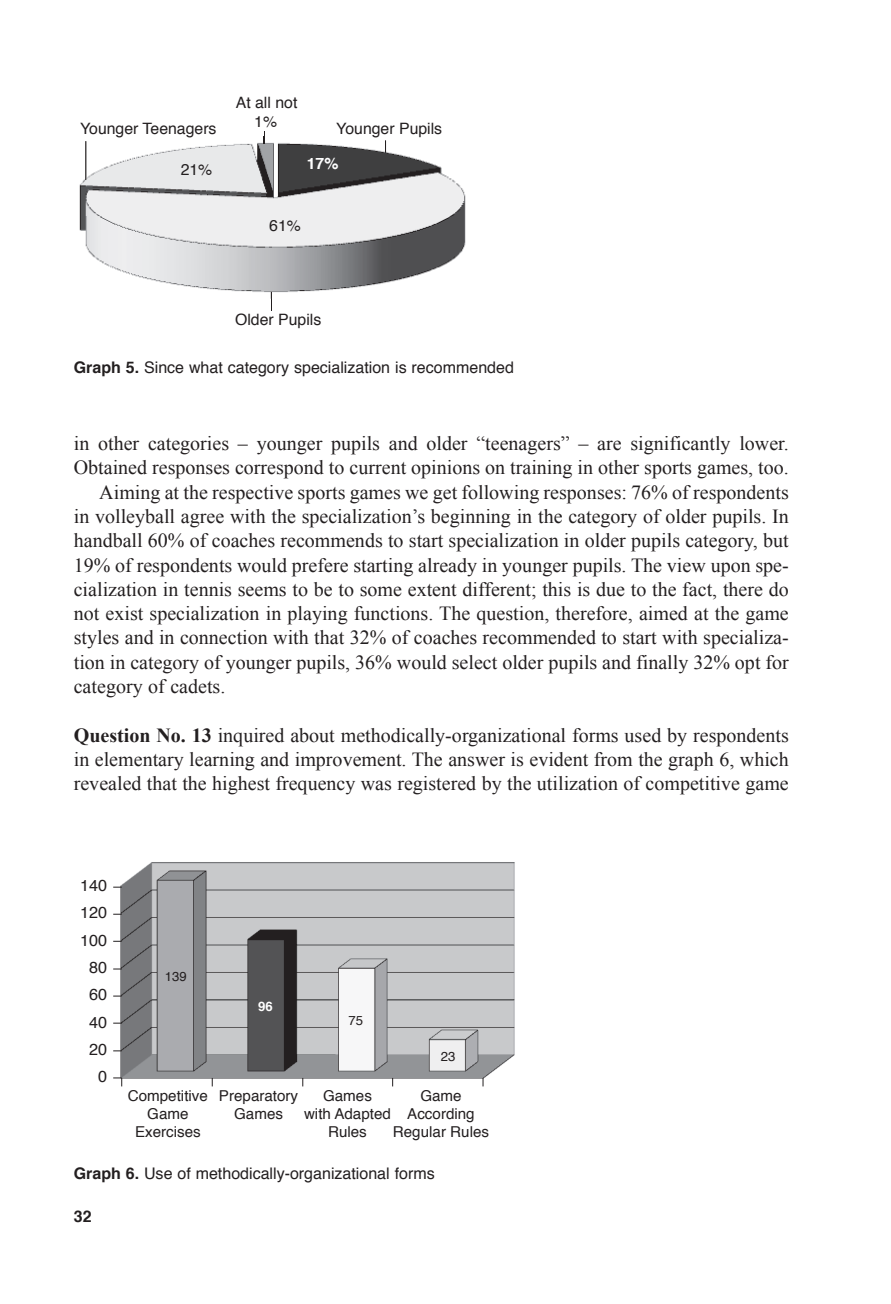
<style>
.page{position:relative;width:891px;height:1304px;background:#fff}
.page>*{position:absolute;margin:0;border:0;box-sizing:border-box;transform-origin:0 0}
.t1{font:20px/24.2px "Times New Roman";color:#231f20;text-align:justify}
.t2{font:16px "Helvetica";color:#231f20}
.t3{font:700 16px "Helvetica";color:#231f20}
.t4{font:15.6px "Helvetica";color:#231f20}
.t5{font:700 15.6px "Helvetica";color:#fff}
.t6{font:15px/18px "Helvetica";color:#231f20;text-align:center}
.t7{font:13px "Helvetica";color:#231f20}
.t8{font:700 13px "Helvetica";color:#fff}
.s1{font-weight:700}
</style>
<div class="page">
<img style="left:79px;top:137px;width:387px;height:162px">
<svg style="left:271px;top:292px;width:1px;height:18px"></svg>
<svg style="left:264px;top:132px;width:1px;height:12px"></svg>
<svg style="left:385px;top:141px;width:1px;height:12px"></svg>
<img style="left:85px;top:141px;width:1px;height:39px">
<img style="left:120px;top:862px;width:395px;height:217px">
<svg style="left:113px;top:1077px;width:9px;height:9px"></svg>
<p class="t4" style="left:80px;top:117px;width:138px">Younger Teenagers</p>
<p class="t4" style="left:181px;top:158px;width:33px">21%</p>
<p class="t4" style="left:236px;top:90px;width:63px">At all not</p>
<p class="t4" style="left:254px;top:110px;width:24px">1%</p>
<p class="t4" style="left:336px;top:117px;width:107px">Younger Pupils</p>
<p class="t5" style="left:306px;top:151px;width:33px">17%</p>
<p class="t4" style="left:269px;top:213px;width:33px">61%</p>
<p class="t4" style="left:235px;top:308px;width:88px">Older Pupils</p>
<p class="t2" style="left:74px;top:355px;width:441px"><span class="s1">Graph 5.</span> Since what category specialization is recommended</p>
<p class="t1" style="left:74px;top:431px;width:716px">in other categories – younger pupils and older “teenagers” – are significantly lower.</p>
<p class="t1" style="left:74px;top:455px;width:716px">Obtained responses correspond to current opinions on training in other sports games, too.</p>
<p class="t1" style="left:99px;top:480px;width:690px">Aiming at the respective sports games we get following responses: 76% of respondents</p>
<p class="t1" style="left:74px;top:504px;width:716px">in volleyball agree with the specialization’s beginning in the category of older pupils. In</p>
<p class="t1" style="left:74px;top:528px;width:716px">handball 60% of coaches recommends to start specialization in older pupils category, but</p>
<p class="t1" style="left:74px;top:552px;width:716px">19% of respondents would prefere starting already in younger pupils. The view upon spe-</p>
<p class="t1" style="left:74px;top:577px;width:716px">cialization in tennis seems to be to some extent different; this is due to the fact, there do</p>
<p class="t1" style="left:74px;top:601px;width:716px">not exist specialization in playing functions. The question, therefore, aimed at the game</p>
<p class="t1" style="left:74px;top:625px;width:716px">styles and in connection with that 32% of coaches recommended to start with specializa-</p>
<p class="t1" style="left:74px;top:650px;width:716px">tion in category of younger pupils, 36% would select older pupils and finally 32% opt for</p>
<p class="t1" style="left:74px;top:674px;width:153px">category of cadets.</p>
<p class="t1" style="left:74px;top:722px;width:716px"><span class="s1">Question No. 13</span> inquired about methodically-organizational forms used by respondents in elementary learning and improvement. The answer is evident from the graph 6, which revealed that the highest frequency was registered by the utilization of competitive game</p>
<p class="t2" style="left:80px;top:873px;width:28px">140</p>
<p class="t2" style="left:80px;top:900px;width:28px">120</p>
<p class="t2" style="left:80px;top:928px;width:28px">100</p>
<p class="t2" style="left:89px;top:955px;width:19px">80</p>
<p class="t2" style="left:89px;top:982px;width:19px">60</p>
<p class="t2" style="left:89px;top:1010px;width:19px">40</p>
<p class="t2" style="left:89px;top:1037px;width:19px">20</p>
<p class="t2" style="left:98px;top:1064px;width:10px">0</p>
<p class="t7" style="left:165px;top:967px;width:23px">139</p>
<p class="t8" style="left:258px;top:996px;width:16px">96</p>
<p class="t7" style="left:348px;top:1010px;width:16px">75</p>
<p class="t7" style="left:440px;top:1046px;width:16px">23</p>
<p class="t6" style="left:128px;top:1087px;width:82px">Competitive<br>Game<br>Exercises</p>
<p class="t6" style="left:219px;top:1087px;width:81px">Preparatory<br>Games</p>
<p class="t6" style="left:304px;top:1087px;width:88px">Games<br>with Adapted<br>Rules</p>
<p class="t6" style="left:393px;top:1087px;width:98px">Game<br>According<br>Regular Rules</p>
<p class="t2" style="left:74px;top:1161px;width:362px"><span class="s1">Graph 6.</span> Use of methodically-organizational forms</p>
<p class="t3" style="left:74px;top:1204px;width:19px">32</p>
</div>
